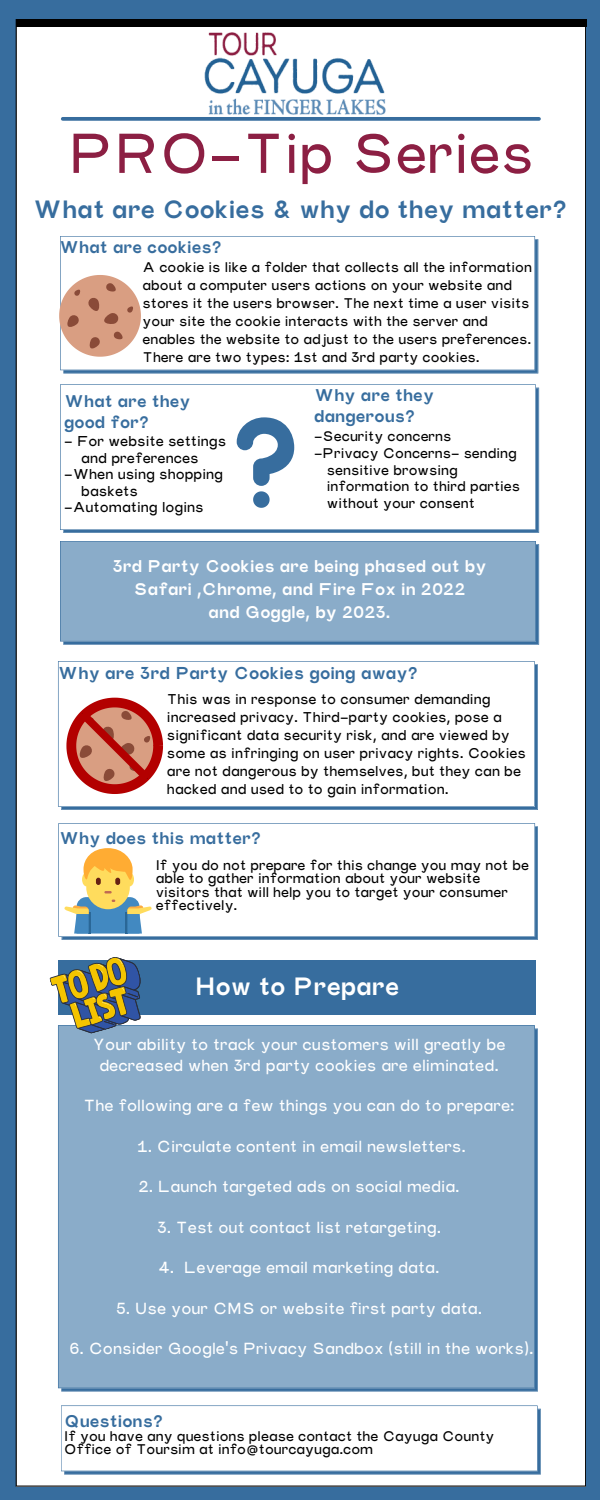
<style>
.page{position:relative;width:600px;height:1500px;background:#376d9e}
.page>*{position:absolute;margin:0;border:0;box-sizing:border-box;transform-origin:0 0}
.t1{font:56px "Stavok Grotesque";color:#8c1f43}
.t2{font:700 25px "Stavok Grotesque";color:#376d9e}
.t3{font:700 25px "Stavok Grotesque";color:#fff}
.t4{font:700 17.2px "Stavok Grotesque";color:#376d9e}
.t5{font:700 17px/23.2px "Stavok Grotesque";color:#fff;text-align:center}
.t6{font:700 17px "Stavok Grotesque";color:#376d9e}
.t7{font:700 16.9px "Stavok Grotesque";color:#376d9e}
.t8{font:16.1px/20.2px "Stavok Grotesque";color:#fff;text-align:center}
.t9{font:14.3px "Stavok Grotesque";color:#000}
.t10{font:14.2px/18px "Stavok Grotesque";color:#000}
.t11{font:14px/18px "Stavok Grotesque";color:#000}
</style>
<div class="page">
<div style="left:16px;top:26px;width:570px;height:1461px;background:#fff"></div>
<div style="left:16px;top:19px;width:570px;height:7px;background:#000"></div>
<div style="left:58px;top:1039px;width:477px;height:349px;background:#8aacc9"></div>
<svg style="left:63px;top:544px;width:476px;height:101px"></svg>
<div style="left:60px;top:541px;width:476px;height:101px;background:#8aacc9"></div>
<svg style="left:63px;top:239px;width:475px;height:135px"></svg>
<div style="left:60px;top:236px;width:475px;height:134px;background:#fff"></div>
<svg style="left:63px;top:388px;width:476px;height:145px"></svg>
<div style="left:60px;top:384px;width:476px;height:146px;background:#fff"></div>
<svg style="left:61px;top:664px;width:477px;height:146px"></svg>
<div style="left:58px;top:661px;width:477px;height:146px;background:#fff"></div>
<svg style="left:62px;top:826px;width:476px;height:114px"></svg>
<div style="left:58px;top:823px;width:477px;height:114px;background:#fff"></div>
<hr style="left:64px;top:241px;width:450px;height:2px;background:#fff">
<img style="left:202px;top:28px;width:185px;height:89px">
<svg style="left:59px;top:275px;width:82px;height:82px;background:#d9ab96"></svg>
<svg style="left:61px;top:1405px;width:480px;height:70px;background:#f1f5f8"></svg>
<svg style="left:48px;top:953px;width:488px;height:86px"></svg>
<svg style="left:66px;top:695px;width:97px;height:101px;background:#d27e73"></svg>
<svg style="left:64px;top:848px;width:88px;height:86px;background:#d0cdae"></svg>
<svg style="left:237px;top:417px;width:57px;height:91px"></svg>
<svg style="left:63px;top:117px;width:476px;height:4px"></svg>
<p class="t1" style="left:68px;top:117px;width:467px">PRO-Tip Series</p>
<p class="t2" style="left:33px;top:193px;width:536px">What are Cookies &amp; why do they matter?</p>
<p class="t6" style="left:59px;top:236px;width:164px">What are cookies?</p>
<p class="t11" style="left:143px;top:257px;width:391px">A cookie is like a folder that collects all the information about a computer users actions on your website and stores it the users browser. The next time a user visits your site the cookie interacts with the server and enables the website to adjust to the users preferences.<br>There are two types: 1st and 3rd party cookies.</p>
<p class="t7" style="left:64px;top:390px;width:128px">What are they</p>
<p class="t7" style="left:64px;top:411px;width:86px">good for?</p>
<p class="t9" style="left:64px;top:432px;width:164px">- For website settings</p>
<p class="t9" style="left:81px;top:448px;width:119px">and preferences</p>
<p class="t9" style="left:64px;top:465px;width:160px">-When using shopping</p>
<p class="t9" style="left:81px;top:481px;width:58px">baskets</p>
<p class="t9" style="left:64px;top:498px;width:141px">-Automating logins</p>
<p class="t6" style="left:314px;top:384px;width:122px">Why are they</p>
<p class="t6" style="left:314px;top:405px;width:102px">dangerous?</p>
<p class="t11" style="left:314px;top:427px;width:139px">-Security concerns</p>
<p class="t11" style="left:314px;top:444px;width:204px">-Privacy Concerns- sending</p>
<p class="t11" style="left:327px;top:460px;width:132px">sensitive browsing</p>
<p class="t11" style="left:327px;top:477px;width:195px">information to third parties</p>
<p class="t11" style="left:327px;top:493px;width:150px">without your consent</p>
<p class="t5" style="left:113px;top:553px;width:376px">3rd Party Cookies are being phased out by<br>Safari ,Chrome, and Fire Fox in 2022</p>
<p class="t5" style="left:209px;top:600px;width:183px">and Goggle, by 2023.</p>
<p class="t4" style="left:58px;top:662px;width:361px">Why are 3rd Party Cookies going away?</p>
<p class="t10" style="left:167px;top:689px;width:361px">This was in response to consumer demanding increased privacy. Third-party cookies, pose a significant data security risk, and are viewed by some as infringing on user privacy rights. Cookies are not dangerous by themselves, but they can be hacked and used to to gain information.</p>
<p class="t6" style="left:59px;top:827px;width:203px">Why does this matter?</p>
<p class="t11" style="left:156px;top:857px;width:375px;line-height:13.5px">If you do not prepare for this change you may not be able to gather information about your website visitors that will help you to target your consumer effectively.</p>
<p class="t3" style="left:195px;top:970px;width:206px">How to Prepare</p>
<p class="t8" style="left:92px;top:1034px;width:415px">Your ability to track your customers will greatly be decreased when 3rd party cookies are eliminated.</p>
<p class="t8" style="left:83px;top:1095px;width:433px">The following are a few things you can do to prepare:</p>
<p class="t8" style="left:137px;top:1135px;width:330px">1. Circulate content in email newsletters.</p>
<p class="t8" style="left:138px;top:1176px;width:323px">2. Launch targeted ads on social media.</p>
<p class="t8" style="left:157px;top:1216px;width:285px">3. Test out contact list retargeting.</p>
<p class="t8" style="left:159px;top:1257px;width:282px">4. Leverage email marketing data.</p>
<p class="t8" style="left:116px;top:1297px;width:367px">5. Use your CMS or website first party data.</p>
<p class="t8" style="left:70px;top:1338px;width:465px">6. Consider Google's Privacy Sandbox (still in the works).</p>
<p class="t6" style="left:64px;top:1410px;width:100px">Questions?</p>
<p class="t11" style="left:64px;top:1428px;width:432px;line-height:13.5px">If you have any questions please contact the Cayuga County<br>Office of Toursim at info@tourcayuga.com</p>
</div>
